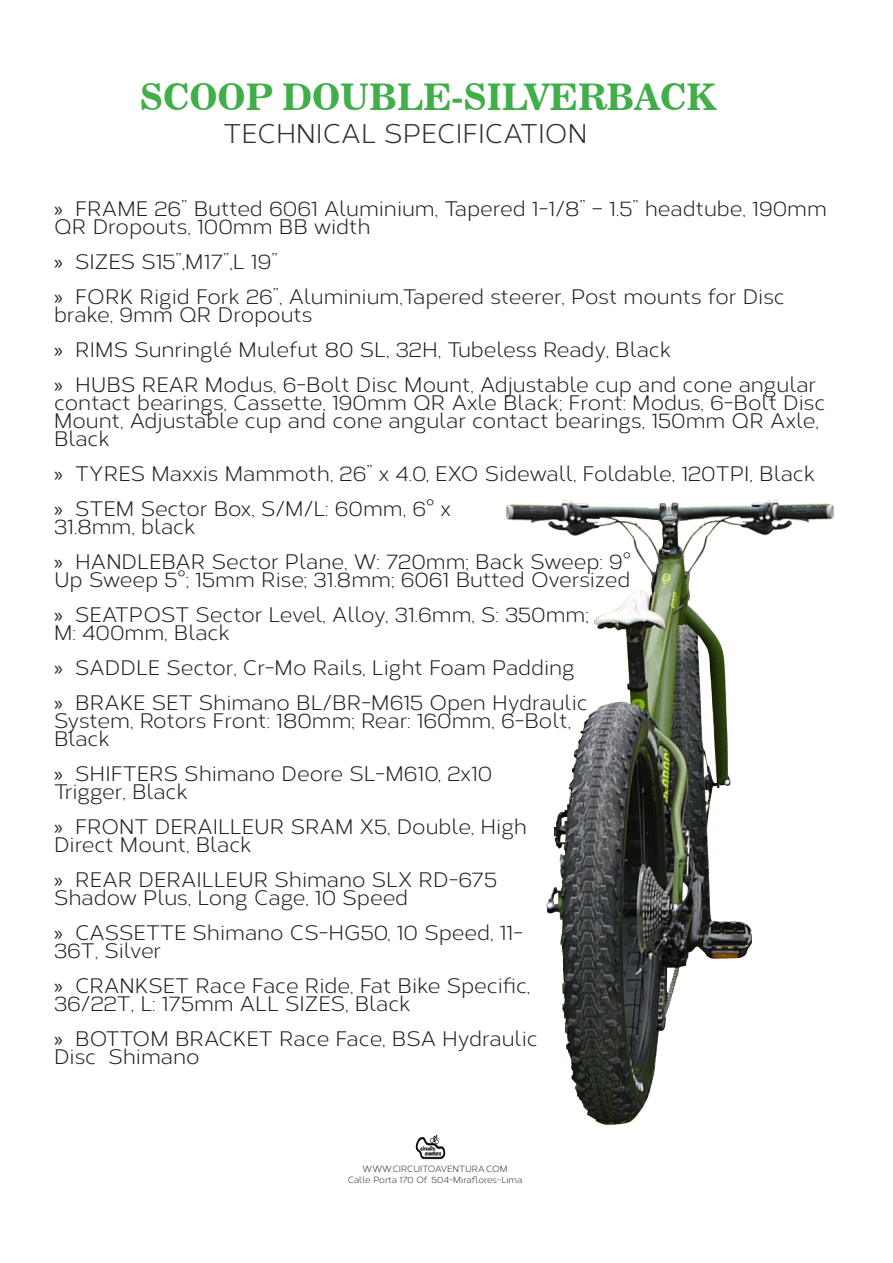
<style>
.page{position:relative;width:893px;height:1263px;background:#fff}
.page>*{position:absolute;margin:0;border:0;box-sizing:border-box;transform-origin:0 0}
.t1{font:36px "News 706 BT Bold C";color:#40ae49}
.t2{font:27px "Corbert";color:#303030}
.t3{font:21px/18px "Corbert";color:#231f20}
.t4{font:9px "Corbert";color:#303030}
.s1{font-family:"Myriad Pro"}
</style>
<div class="page">
<img style="left:415px;top:1135px;width:31px;height:25px">
<img style="left:505px;top:499px;width:330px;height:626px">
<p class="t1" style="left:140px;top:76px;width:577px">SCOOP DOUBLE-SILVERBACK</p>
<p class="t2" style="left:224px;top:114px;width:365px">TECHNICAL SPECIFICATION</p>
<p class="t3" style="left:54px;top:198px;width:774px"><span class="s1">»</span> FRAME 26” Butted 6061 Aluminium, Tapered 1-1/8” – 1.5” headtube, 190mm<br>QR Dropouts, 100mm BB width</p>
<p class="t3" style="left:54px;top:251px;width:225px"><span class="s1">»</span> SIZES S15”,M17”,L 19”</p>
<p class="t3" style="left:54px;top:286px;width:732px"><span class="s1">»</span> FORK Rigid Fork 26”, Aluminium,Tapered steerer, Post mounts for Disc brake, 9mm QR Dropouts</p>
<p class="t3" style="left:54px;top:339px;width:619px"><span class="s1">»</span> RIMS Sunringlé Mulefut 80 SL, 32H, Tubeless Ready, Black</p>
<p class="t3" style="left:54px;top:374px;width:773px"><span class="s1">»</span> HUBS REAR Modus, 6-Bolt Disc Mount, Adjustable cup and cone angular contact bearings, Cassette, 190mm QR Axle Black; Front: Modus, 6-Bolt Disc Mount, Adjustable cup and cone angular contact bearings, 150mm QR Axle, Black</p>
<p class="t3" style="left:54px;top:463px;width:763px"><span class="s1">»</span> TYRES Maxxis Mammoth, 26” x 4.0, EXO Sidewall, Foldable, 120TPI, Black</p>
<p class="t3" style="left:54px;top:498px;width:398px"><span class="s1">»</span> STEM Sector Box, S/M/L: 60mm, 6° x<br>31.8mm, black</p>
<p class="t3" style="left:54px;top:551px;width:579px"><span class="s1">»</span> HANDLEBAR Sector Plane, W: 720mm; Back Sweep: 9°<br>Up Sweep 5°; 15mm Rise; 31.8mm; 6061 Butted Oversized</p>
<p class="t3" style="left:54px;top:604px;width:536px"><span class="s1">»</span> SEATPOST Sector Level, Alloy, 31.6mm, S: 350mm;<br>M: 400mm, Black</p>
<p class="t3" style="left:54px;top:657px;width:522px"><span class="s1">»</span> SADDLE Sector, Cr-Mo Rails, Light Foam Padding</p>
<p class="t3" style="left:54px;top:692px;width:535px"><span class="s1">»</span> BRAKE SET Shimano BL/BR-M615 Open Hydraulic<br>System, Rotors Front: 180mm; Rear: 160mm, 6-Bolt,<br>Black</p>
<p class="t3" style="left:54px;top:763px;width:440px"><span class="s1">»</span> SHIFTERS Shimano Deore SL-M610, 2x10<br>Trigger, Black</p>
<p class="t3" style="left:54px;top:816px;width:475px"><span class="s1">»</span> FRONT DERAILLEUR SRAM X5, Double, High<br>Direct Mount, Black</p>
<p class="t3" style="left:54px;top:869px;width:444px"><span class="s1">»</span> REAR DERAILLEUR Shimano SLX RD-675<br>Shadow Plus, Long Cage, 10 Speed</p>
<p class="t3" style="left:54px;top:922px;width:471px"><span class="s1">»</span> CASSETTE Shimano CS-HG50, 10 Speed, 11-<br>36T, Silver</p>
<p class="t3" style="left:54px;top:975px;width:478px"><span class="s1">»</span> CRANKSET Race Face Ride, Fat Bike Specific,<br>36/22T, L: 175mm ALL SIZES, Black</p>
<p class="t3" style="left:54px;top:1028px;width:485px"><span class="s1">»</span> BOTTOM BRACKET Race Face, BSA Hydraulic<br>Disc Shimano</p>
<p class="t4" style="left:363px;top:1162px;width:147px">WWW.CIRCUITOAVENTURA.COM</p>
<p class="t4" style="left:348px;top:1173px;width:176px">Calle Porta 170 Of. 504-Miraflores-Lima</p>
</div>
